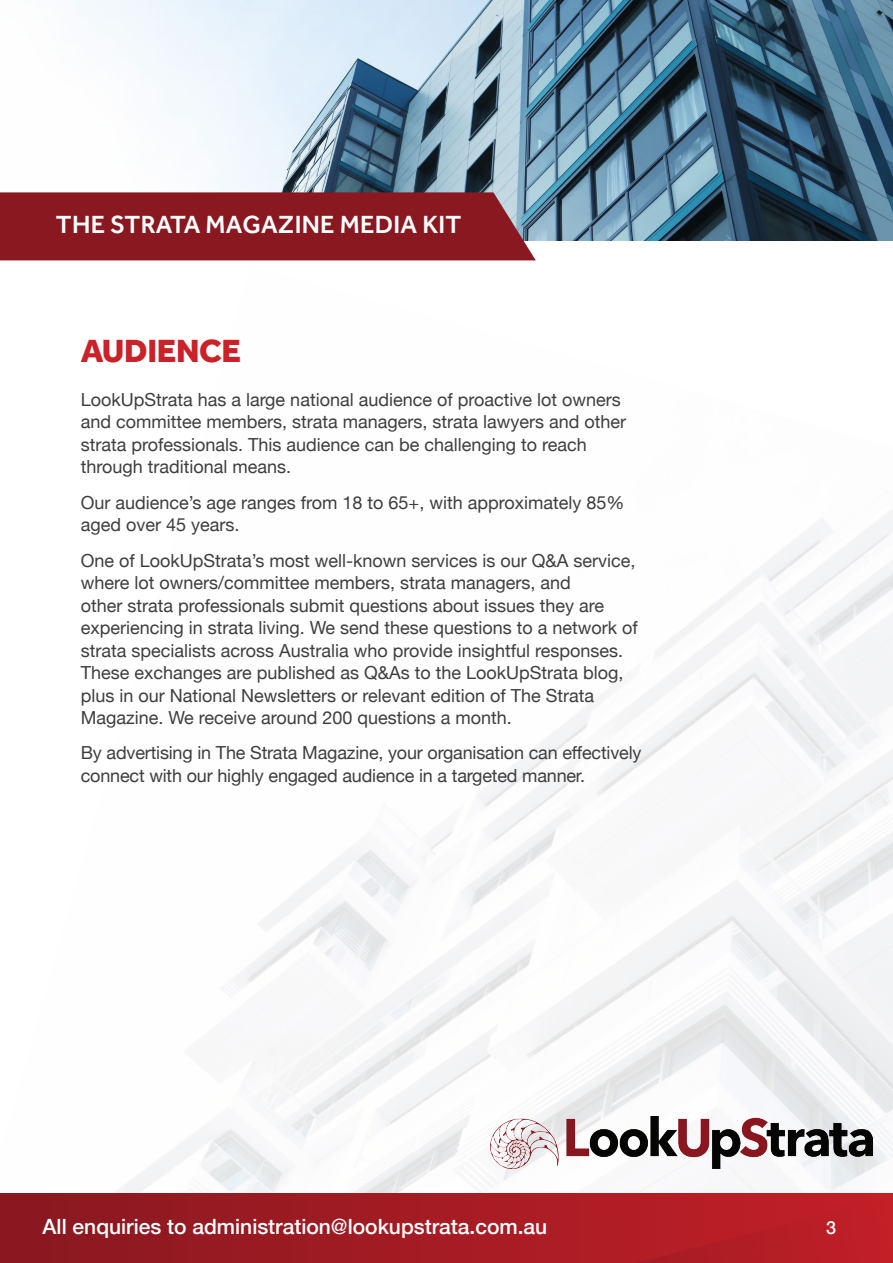
<style>
.page{position:relative;width:893px;height:1263px;background:#fff}
.page>*{position:absolute;margin:0;border:0;box-sizing:border-box;transform-origin:0 0}
.Capital_Sub_Headings{font:800 33px "Effra";letter-spacing:-.01em;color:#cb2128}
.t1{font:500 25.5px "Effra";letter-spacing:.01em;color:#fff}
.t2{font:500 21px "Helvetica Neue";color:#fff}
.Lighter_body{font:18px/22.5px "Helvetica Neue";color:#3e3e3f}
.t3{font:500 18px "Helvetica Neue";color:#fff}
</style>
<div class="page">
<img style="left:0;top:510px;width:893px;height:684px">
<img style="left:73px;top:0;width:820px;height:241px">
<svg style="left:0;top:1194px;width:544px;height:69px;background:#9a1a22"></svg>
<svg style="left:544px;top:1163px;width:349px;height:100px"></svg>
<div style="left:0;top:192px;width:536px;height:68px;background:#8a1820"></div>
<img style="left:491px;top:1117px;width:382px;height:51px">
<h2 class="t1" style="left:56px;top:210px;width:407px">THE STRATA MAGAZINE MEDIA KIT</h2>
<p class="Capital_Sub_Headings" style="left:81px;top:331px;width:162px">AUDIENCE</p>
<p class="Lighter_body" style="left:81px;top:389px;width:547px">LookUpStrata has a large national audience of proactive lot owners and committee members, strata managers, strata lawyers and other strata professionals. This audience can be challenging to reach through traditional means.</p>
<p class="Lighter_body" style="left:81px;top:492px;width:545px">Our audience’s age ranges from 18 to 65+, with approximately 85% aged over 45 years.</p>
<p class="Lighter_body" style="left:81px;top:550px;width:559px">One of LookUpStrata’s most well-known services is our Q&amp;A service, where lot owners/committee members, strata managers, and<br>other strata professionals submit questions about issues they are experiencing in strata living. We send these questions to a network of strata specialists across Australia who provide insightful responses.<br>These exchanges are published as Q&amp;As to the LookUpStrata blog, plus in our National Newsletters or relevant edition of The Strata Magazine. We receive around 200 questions a month.</p>
<p class="Lighter_body" style="left:81px;top:743px;width:562px">By advertising in The Strata Magazine, your organisation can effectively connect with our highly engaged audience in a targeted manner.</p>
<p class="t2" style="left:43px;top:1210px;width:506px">All enquiries to administration@lookupstrata.com.au</p>
<p class="t3" style="left:826px;top:1213px;width:12px">3</p>
</div>
